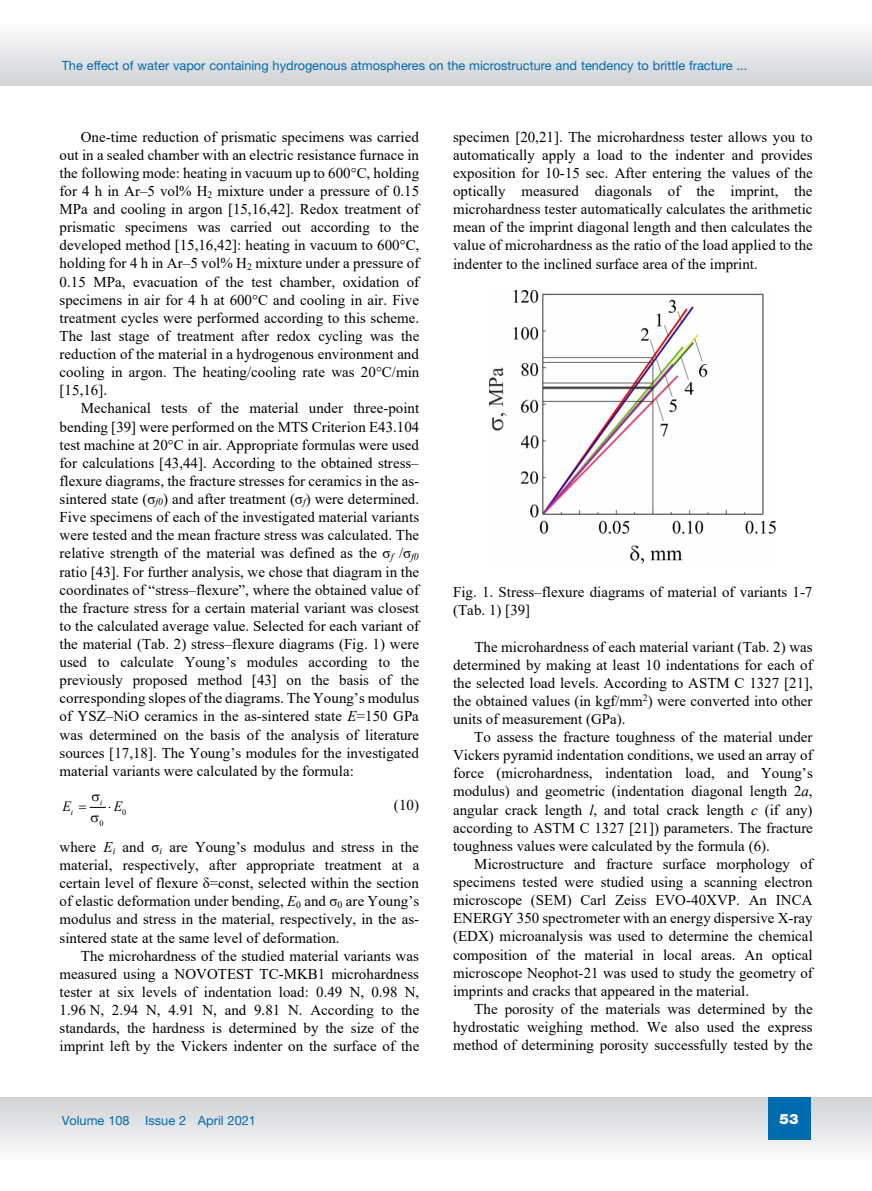
<style>
.page{position:relative;width:872px;height:1191px;background:#fff}
.page>*{position:absolute;margin:0;border:0;box-sizing:border-box;transform-origin:0 0}
.t1{font:15px/18.1px "Times New Roman";letter-spacing:.005em;color:#000;text-align:justify}
.t2{font:900 14.25px "Helvetica Neue LT Pro";color:#fff}
.t3{font:italic 14.1px "Times New Roman";color:#000}
.t4{font:12.75px "Helvetica Neue LT Pro";color:#006baf}
.t5{font:8.25px "Times New Roman";color:#000}
.t6{font:italic 8.25px "Times New Roman";color:#000}
.s1{font-style:italic}
</style>
<div class="page">
<svg style="left:0;top:35px;width:872px;height:50px"></svg>
<svg style="left:0;top:1097px;width:872px;height:52px"></svg>
<div style="left:767px;top:1097px;width:43px;height:43px;background:#006baf"></div>
<img style="left:490px;top:291px;width:286px;height:273px">
<svg style="left:89px;top:806px;width:18px;height:2px"></svg>
<p class="t4" style="left:62px;top:57px;width:687px">The effect of water vapor containing hydrogenous atmospheres on the microstructure and tendency to brittle fracture ...</p>
<p class="t1" style="left:81px;top:127px;width:339px">One-time reduction of prismatic specimens was carried</p>
<p class="t1" style="left:60px;top:145px;width:361px">out in a sealed chamber with an electric resistance furnace in</p>
<p class="t1" style="left:60px;top:163px;width:361px">the following mode: heating in vacuum up to 600°C, holding</p>
<p class="t1" style="left:60px;top:181px;width:361px">for 4 h in Ar–5 vol% Н<sub>2</sub> mixture under a pressure of 0.15</p>
<p class="t1" style="left:60px;top:199px;width:361px">MPa and cooling in argon [15,16,42]. Redox treatment of</p>
<p class="t1" style="left:60px;top:218px;width:361px">prismatic specimens was carried out according to the</p>
<p class="t1" style="left:60px;top:236px;width:361px">developed method [15,16,42]: heating in vacuum to 600°C,</p>
<p class="t1" style="left:60px;top:254px;width:361px">holding for 4 h in Ar–5 vol% Н<sub>2</sub> mixture under a pressure of</p>
<p class="t1" style="left:60px;top:272px;width:361px">0.15 MPa, evacuation of the test chamber, oxidation of</p>
<p class="t1" style="left:60px;top:290px;width:361px">specimens in air for 4 h at 600°C and cooling in air. Five</p>
<p class="t1" style="left:60px;top:308px;width:361px">treatment cycles were performed according to this scheme.</p>
<p class="t1" style="left:60px;top:326px;width:361px">The last stage of treatment after redox cycling was the</p>
<p class="t1" style="left:60px;top:344px;width:361px">reduction of the material in a hydrogenous environment and</p>
<p class="t1" style="left:60px;top:363px;width:361px">cooling in argon. The heating/cooling rate was 20°C/min</p>
<p class="t1" style="left:60px;top:381px;width:49px">[15,16].</p>
<p class="t1" style="left:81px;top:399px;width:340px">Mechanical tests of the material under three-point</p>
<p class="t1" style="left:60px;top:417px;width:361px">bending [39] were performed on the MTS Criterion E43.104</p>
<p class="t1" style="left:60px;top:435px;width:361px">test machine at 20°C in air. Appropriate formulas were used</p>
<p class="t1" style="left:60px;top:453px;width:360px">for calculations [43,44]. According to the obtained stress–</p>
<p class="t1" style="left:60px;top:471px;width:361px">flexure diagrams, the fracture stresses for ceramics in the as-</p>
<p class="t1" style="left:60px;top:489px;width:361px">sintered state (σ<sub>f0</sub>) and after treatment (σ<sub>f</sub>) were determined.</p>
<p class="t1" style="left:60px;top:507px;width:361px">Five specimens of each of the investigated material variants</p>
<p class="t1" style="left:60px;top:525px;width:361px">were tested and the mean fracture stress was calculated. The</p>
<p class="t1" style="left:60px;top:544px;width:361px">relative strength of the material was defined as the σ<sub>f</sub> /σ<sub>f0</sub></p>
<p class="t1" style="left:60px;top:562px;width:361px">ratio [43]. For further analysis, we chose that diagram in the</p>
<p class="t1" style="left:60px;top:580px;width:361px">coordinates of “stress–flexure”, where the obtained value of</p>
<p class="t1" style="left:60px;top:598px;width:361px">the fracture stress for a certain material variant was closest</p>
<p class="t1" style="left:60px;top:616px;width:361px">to the calculated average value. Selected for each variant of</p>
<p class="t1" style="left:60px;top:634px;width:361px">the material (Tab. 2) stress–flexure diagrams (Fig. 1) were</p>
<p class="t1" style="left:60px;top:652px;width:361px">used to calculate Young’s modules according to the</p>
<p class="t1" style="left:60px;top:670px;width:361px">previously proposed method [43] on the basis of the</p>
<p class="t1" style="left:60px;top:689px;width:361px">corresponding slopes of the diagrams. The Young’s modulus</p>
<p class="t1" style="left:60px;top:707px;width:361px">of YSZ–NiO ceramics in the as-sintered state <span class="s1">E</span>=150 GPa</p>
<p class="t1" style="left:60px;top:725px;width:361px">was determined on the basis of the analysis of literature</p>
<p class="t1" style="left:60px;top:743px;width:361px">sources [17,18]. The Young’s modules for the investigated</p>
<p class="t1" style="left:60px;top:761px;width:296px">material variants were calculated by the formula:</p>
<p class="t5" style="left:122px;top:806px;width:6px">0</p>
<p class="t5" style="left:99px;top:817px;width:6px">0</p>
<p class="t3" style="left:63px;top:796px;width:12px">E<sub>i</sub></p>
<p class="t3" style="left:114px;top:796px;width:10px">E</p>
<p class="t1" style="left:394px;top:795px;width:27px">(10)</p>
<p class="t1" style="left:60px;top:837px;width:361px">where <span class="s1">E</span><sub>i</sub> and σ<sub>i</sub> are Young’s modulus and stress in the</p>
<p class="t1" style="left:60px;top:855px;width:361px">material, respectively, after appropriate treatment at a</p>
<p class="t1" style="left:60px;top:873px;width:361px">certain level of flexure δ=const, selected within the section</p>
<p class="t1" style="left:60px;top:892px;width:361px">of elastic deformation under bending, <span class="s1">E</span><sub>0</sub> and σ<sub>0</sub> are Young’s</p>
<p class="t1" style="left:60px;top:910px;width:361px">modulus and stress in the material, respectively, in the as-</p>
<p class="t1" style="left:60px;top:928px;width:282px">sintered state at the same level of deformation.</p>
<p class="t1" style="left:81px;top:946px;width:339px">The microhardness of the studied material variants was</p>
<p class="t1" style="left:60px;top:964px;width:361px">measured using a NOVOTEST TC-MKB1 microhardness</p>
<p class="t1" style="left:60px;top:982px;width:361px">tester at six levels of indentation load: 0.49 N, 0.98 N,</p>
<p class="t1" style="left:60px;top:1000px;width:361px">1.96 N, 2.94 N, 4.91 N, and 9.81 N. According to the</p>
<p class="t1" style="left:60px;top:1018px;width:361px">standards, the hardness is determined by the size of the</p>
<p class="t1" style="left:60px;top:1036px;width:361px">imprint left by the Vickers indenter on the surface of the</p>
<p class="t6" style="left:100px;top:797px;width:4px">i</p>
<p class="t4" style="left:62px;top:1112px;width:196px">Volume 108 Issue 2 April 2021</p>
<p class="t1" style="left:453px;top:127px;width:361px">specimen [20,21]. The microhardness tester allows you to automatically apply a load to the indenter and provides exposition for 10-15 sec. After entering the values of the optically measured diagonals of the imprint, the microhardness tester automatically calculates the arithmetic mean of the imprint diagonal length and then calculates the value of microhardness as the ratio of the load applied to the indenter to the inclined surface area of the imprint.</p>
<p class="t1" style="left:453px;top:582px;width:361px">Fig. 1. Stress–flexure diagrams of material of variants 1-7 (Tab. 1) [39]</p>
<p class="t1" style="left:474px;top:637px;width:340px">The microhardness of each material variant (Tab. 2) was</p>
<p class="t1" style="left:453px;top:655px;width:361px">determined by making at least 10 indentations for each of</p>
<p class="t1" style="left:453px;top:673px;width:361px">the selected load levels. According to ASTM C 1327 [21],</p>
<p class="t1" style="left:453px;top:691px;width:361px">the obtained values (in kgf/mm<sup>2</sup>) were converted into other</p>
<p class="t1" style="left:453px;top:709px;width:174px">units of measurement (GPa).</p>
<p class="t1" style="left:474px;top:727px;width:340px">To assess the fracture toughness of the material under</p>
<p class="t1" style="left:453px;top:745px;width:361px">Vickers pyramid indentation conditions, we used an array of</p>
<p class="t1" style="left:453px;top:763px;width:361px">force (microhardness, indentation load, and Young’s</p>
<p class="t1" style="left:453px;top:782px;width:361px">modulus) and geometric (indentation diagonal length 2<span class="s1">a</span>,</p>
<p class="t1" style="left:453px;top:800px;width:361px">angular crack length <span class="s1">l</span>, and total crack length <span class="s1">c</span> (if any)</p>
<p class="t1" style="left:453px;top:818px;width:361px">according to ASTM C 1327 [21]) parameters. The fracture</p>
<p class="t1" style="left:453px;top:836px;width:318px">toughness values were calculated by the formula (6).</p>
<p class="t1" style="left:474px;top:854px;width:340px">Microstructure and fracture surface morphology of</p>
<p class="t1" style="left:453px;top:872px;width:361px">specimens tested were studied using a scanning electron</p>
<p class="t1" style="left:453px;top:890px;width:361px">microscope (SEM) Carl Zeiss EVO-40XVP. An INCA</p>
<p class="t1" style="left:453px;top:908px;width:361px">ENERGY 350 spectrometer with an energy dispersive X-ray</p>
<p class="t1" style="left:453px;top:926px;width:361px">(EDX) microanalysis was used to determine the chemical</p>
<p class="t1" style="left:453px;top:945px;width:361px">composition of the material in local areas. An optical</p>
<p class="t1" style="left:453px;top:963px;width:361px">microscope Neophot-21 was used to study the geometry of</p>
<p class="t1" style="left:453px;top:981px;width:298px">imprints and cracks that appeared in the material.</p>
<p class="t1" style="left:474px;top:999px;width:340px">The porosity of the materials was determined by the</p>
<p class="t1" style="left:453px;top:1017px;width:361px">hydrostatic weighing method. We also used the express</p>
<p class="t1" style="left:453px;top:1035px;width:361px">method of determining porosity successfully tested by the</p>
<p class="t2" style="left:779px;top:1110px;width:21px">53</p>
</div>
